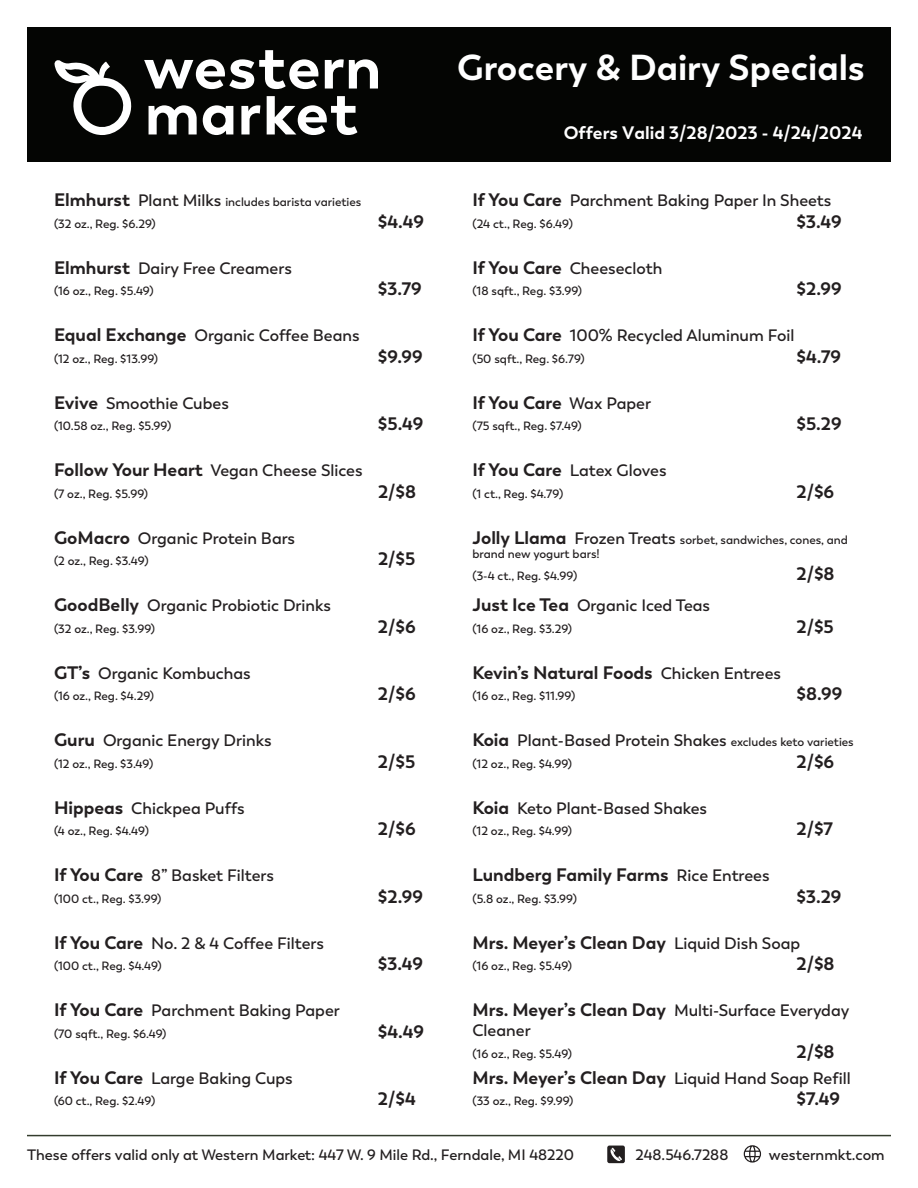
<style>
.page{position:relative;width:918px;height:1188px;background:#fff}
.page>*{position:absolute;margin:0;border:0;box-sizing:border-box;transform-origin:0 0}
.t1{font:700 36px "Trenda";color:#fff}
.t2{font:700 18px "Trenda";color:#231f20}
.t3{font:700 18px "Trenda";color:#fff}
.t4{font:600 16.5px/19.8px "Trenda";color:#231f20}
.t5{font:600 15px "Trenda";color:#231f20}
.t6{font:600 12px/14.4px "Trenda";color:#231f20}
.s1{font-weight:700;font-size:18px}
.s2{font-size:16.5px}
.s3{font-weight:600;font-size:16.5px}
.s4{font-size:12px}
</style>
<div class="page">
<div style="left:27px;top:28px;width:864px;height:134px;background:#040503"></div>
<svg style="left:54px;top:60px;width:78px;height:75px"></svg>
<svg style="left:144px;top:50px;width:174px;height:39px"></svg>
<svg style="left:325px;top:59px;width:53px;height:30px"></svg>
<svg style="left:149px;top:105px;width:48px;height:29px"></svg>
<svg style="left:203px;top:105px;width:30px;height:30px"></svg>
<svg style="left:241px;top:105px;width:19px;height:29px"></svg>
<svg style="left:267px;top:96px;width:90px;height:39px"></svg>
<hr style="left:27px;top:1135px;width:864px;height:1px;background:#343c2d">
<svg style="left:607px;top:1146px;width:18px;height:17px"></svg>
<svg style="left:744px;top:1145px;width:17px;height:18px"></svg>
<p class="t6" style="left:54px;top:195px;width:309px"><span class="s1">Elmhurst</span> <span class="s2">Plant Milks</span> includes barista varieties</p>
<p class="t6" style="left:54px;top:217px;width:103px">(32 oz., Reg. $6.29)</p>
<p class="t2" style="left:378px;top:210px;width:47px">$4.49</p>
<p class="t4" style="left:54px;top:258px;width:239px"><span class="s1">Elmhurst</span> Dairy Free Creamers</p>
<p class="t6" style="left:54px;top:284px;width:101px">(16 oz., Reg. $5.49)</p>
<p class="t2" style="left:378px;top:278px;width:45px">$3.79</p>
<p class="t4" style="left:54px;top:326px;width:307px"><span class="s1">Equal Exchange</span> Organic Coffee Beans</p>
<p class="t6" style="left:54px;top:352px;width:106px">(12 oz., Reg. $13.99)</p>
<p class="t2" style="left:378px;top:345px;width:46px">$9.99</p>
<p class="t4" style="left:54px;top:393px;width:176px"><span class="s1">Evive</span> Smoothie Cubes</p>
<p class="t6" style="left:54px;top:419px;width:119px">(10.58 oz., Reg. $5.99)</p>
<p class="t2" style="left:378px;top:413px;width:47px">$5.49</p>
<p class="t4" style="left:54px;top:461px;width:310px"><span class="s1">Follow Your Heart</span> Vegan Cheese Slices</p>
<p class="t6" style="left:54px;top:487px;width:96px">(7 oz., Reg. $5.99)</p>
<p class="t2" style="left:378px;top:480px;width:40px">2/$8</p>
<p class="t4" style="left:54px;top:528px;width:243px"><span class="s1">GoMacro</span> Organic Protein Bars</p>
<p class="t6" style="left:54px;top:554px;width:96px">(2 oz., Reg. $3.49)</p>
<p class="t2" style="left:378px;top:548px;width:39px">2/$5</p>
<p class="t4" style="left:54px;top:596px;width:279px"><span class="s1">GoodBelly</span> Organic Probiotic Drinks</p>
<p class="t6" style="left:54px;top:622px;width:103px">(32 oz., Reg. $3.99)</p>
<p class="t2" style="left:378px;top:615px;width:39px">2/$6</p>
<p class="t4" style="left:54px;top:663px;width:198px"><span class="s1">GT’s</span> Organic Kombuchas</p>
<p class="t6" style="left:54px;top:689px;width:102px">(16 oz., Reg. $4.29)</p>
<p class="t2" style="left:378px;top:683px;width:39px">2/$6</p>
<p class="t4" style="left:54px;top:731px;width:219px"><span class="s1">Guru</span> Organic Energy Drinks</p>
<p class="t6" style="left:54px;top:757px;width:101px">(12 oz., Reg. $3.49)</p>
<p class="t2" style="left:378px;top:750px;width:39px">2/$5</p>
<p class="t4" style="left:54px;top:798px;width:192px"><span class="s1">Hippeas</span> Chickpea Puffs</p>
<p class="t6" style="left:54px;top:824px;width:96px">(4 oz., Reg. $4.49)</p>
<p class="t2" style="left:378px;top:818px;width:39px">2/$6</p>
<p class="t4" style="left:54px;top:866px;width:221px"><span class="s1">If You Care</span> 8” Basket Filters</p>
<p class="t6" style="left:54px;top:892px;width:109px">(100 ct., Reg. $3.99)</p>
<p class="t2" style="left:378px;top:885px;width:47px">$2.99</p>
<p class="t4" style="left:54px;top:933px;width:271px"><span class="s1">If You Care</span> No. 2 &amp; 4 Coffee Filters</p>
<p class="t6" style="left:54px;top:959px;width:109px">(100 ct., Reg. $4.49)</p>
<p class="t2" style="left:378px;top:953px;width:47px">$3.49</p>
<p class="t4" style="left:54px;top:1001px;width:287px"><span class="s1">If You Care</span> Parchment Baking Paper</p>
<p class="t6" style="left:54px;top:1027px;width:114px">(70 sqft., Reg. $6.49)</p>
<p class="t2" style="left:378px;top:1020px;width:47px">$4.49</p>
<p class="t4" style="left:54px;top:1068px;width:240px"><span class="s1">If You Care</span> Large Baking Cups</p>
<p class="t6" style="left:54px;top:1094px;width:103px">(60 ct., Reg. $2.49)</p>
<p class="t2" style="left:378px;top:1088px;width:39px">2/$4</p>
<h1 class="t1" style="left:457px;top:45px;width:409px">Grocery &amp; Dairy Specials</h1>
<p class="t3" style="left:564px;top:121px;width:300px">Offers Valid 3/28/2023 - 4/24/2024</p>
<p class="t4" style="left:472px;top:191px;width:361px"><span class="s1">If You Care</span> Parchment Baking Paper In Sheets</p>
<p class="t6" style="left:472px;top:217px;width:102px">(24 ct., Reg. $6.49)</p>
<p class="t2" style="left:796px;top:210px;width:47px">$3.49</p>
<p class="t4" style="left:472px;top:258px;width:191px"><span class="s1">If You Care</span> Cheesecloth</p>
<p class="t6" style="left:472px;top:284px;width:111px">(18 sqft., Reg. $3.99)</p>
<p class="t2" style="left:796px;top:278px;width:47px">$2.99</p>
<p class="t4" style="left:472px;top:326px;width:324px"><span class="s1">If You Care</span> 100% Recycled Aluminum Foil</p>
<p class="t6" style="left:472px;top:352px;width:114px">(50 sqft., Reg. $6.79)</p>
<p class="t2" style="left:796px;top:345px;width:46px">$4.79</p>
<p class="t2" style="left:472px;top:391px;width:180px">If You Care <span class="s3">Wax Paper</span></p>
<p class="t6" style="left:472px;top:419px;width:111px">(75 sqft., Reg. $7.49)</p>
<p class="t2" style="left:796px;top:413px;width:47px">$5.29</p>
<p class="t4" style="left:472px;top:461px;width:196px"><span class="s1">If You Care</span> Latex Gloves</p>
<p class="t6" style="left:472px;top:487px;width:92px">(1 ct., Reg. $4.79)</p>
<p class="t2" style="left:796px;top:480px;width:39px">2/$6</p>
<p class="t6" style="left:472px;top:533px;width:377px"><span class="s1">Jolly Llama</span> <span class="s2">Frozen Treats</span> sorbet, sandwiches, cones, and brand new yogurt bars!</p>
<p class="t6" style="left:472px;top:569px;width:106px">(3-4 ct., Reg. $4.99)</p>
<p class="t2" style="left:796px;top:562px;width:40px">2/$8</p>
<p class="t4" style="left:472px;top:596px;width:239px"><span class="s1">Just Ice Tea</span> Organic Iced Teas</p>
<p class="t6" style="left:472px;top:622px;width:101px">(16 oz., Reg. $3.29)</p>
<p class="t2" style="left:796px;top:615px;width:39px">2/$5</p>
<p class="t2" style="left:472px;top:661px;width:310px">Kevin’s Natural Foods <span class="s3">Chicken Entrees</span></p>
<p class="t6" style="left:472px;top:689px;width:104px">(16 oz., Reg. $11.99)</p>
<p class="t2" style="left:796px;top:683px;width:47px">$8.99</p>
<p class="t4" style="left:472px;top:731px;width:383px"><span class="s1">Koia</span> Plant-Based Protein Shakes <span class="s4">excludes keto varieties</span></p>
<p class="t6" style="left:472px;top:757px;width:101px">(12 oz., Reg. $4.99)</p>
<p class="t2" style="left:796px;top:750px;width:39px">2/$6</p>
<p class="t4" style="left:472px;top:798px;width:236px"><span class="s1">Koia</span> Keto Plant-Based Shakes</p>
<p class="t6" style="left:472px;top:824px;width:101px">(12 oz., Reg. $4.99)</p>
<p class="t2" style="left:796px;top:818px;width:38px">2/$7</p>
<p class="t2" style="left:472px;top:864px;width:299px">Lundberg Family Farms <span class="s3">Rice Entrees</span></p>
<p class="t6" style="left:472px;top:892px;width:106px">(5.8 oz., Reg. $3.99)</p>
<p class="t2" style="left:796px;top:885px;width:47px">$3.29</p>
<p class="t2" style="left:472px;top:931px;width:329px">Mrs. Meyer’s Clean Day <span class="s3">Liquid Dish Soap</span></p>
<p class="t6" style="left:472px;top:959px;width:101px">(16 oz., Reg. $5.49)</p>
<p class="t2" style="left:796px;top:953px;width:40px">2/$8</p>
<p class="t4" style="left:472px;top:1001px;width:378px"><span class="s1">Mrs. Meyer’s Clean Day</span> Multi-Surface Everyday<br>Cleaner</p>
<p class="t6" style="left:472px;top:1046px;width:101px">(16 oz., Reg. $5.49)</p>
<p class="t2" style="left:796px;top:1040px;width:40px">2/$8</p>
<p class="t4" style="left:472px;top:1068px;width:380px"><span class="s1">Mrs. Meyer’s Clean Day</span> Liquid Hand Soap Refill</p>
<p class="t6" style="left:472px;top:1094px;width:102px">(33 oz., Reg. $9.99)</p>
<p class="t2" style="left:797px;top:1088px;width:45px">$7.49</p>
<p class="t5" style="left:27px;top:1146px;width:549px">These offers valid only at Western Market: 447 W. 9 Mile Rd., Ferndale, MI 48220</p>
<p class="t5" style="left:636px;top:1146px;width:94px">248.546.7288</p>
<p class="t5" style="left:769px;top:1146px;width:117px">westernmkt.com</p>
</div>
